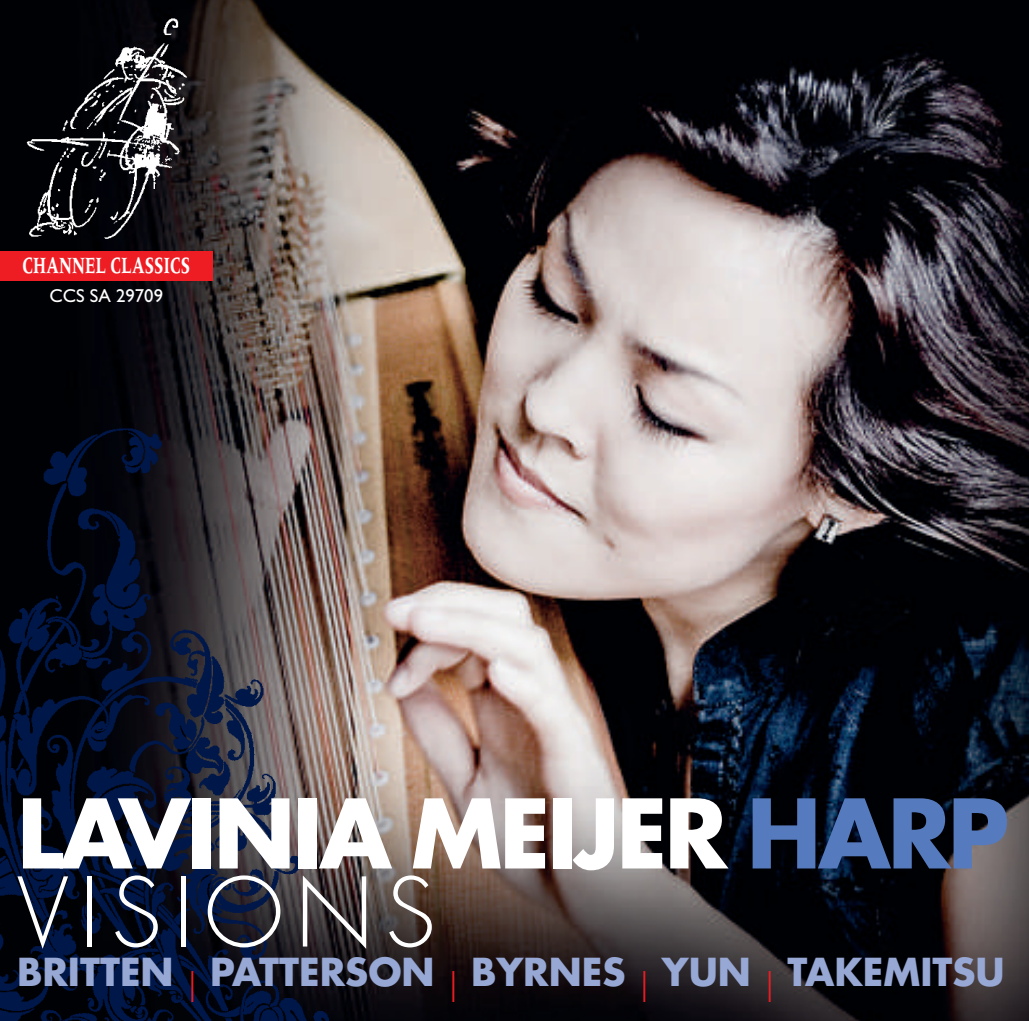
<style>
.page{position:relative;width:1029px;height:1021px;background:#fff}
.page>*{position:absolute;margin:0;border:0;box-sizing:border-box;transform-origin:0 0}
.t1{font:700 93px/78px "Futura";letter-spacing:-.035em;color:#fff}
.t2{font:700 37.5px "Futura";color:#97a8d5}
.t3{font:700 24px "Meridien";color:#fff;scale:.65 1}
.t4{font:18.6px "Gill Sans";color:#fff}
.s1{color:#557bbe}
.s2{font-weight:300}
.s3{font-weight:300;color:#ee1d23}
</style>
<div class="page">
<img style="left:0;top:0;width:1029px;height:1020px">
<p class="t3" style="left:22px;top:258px;width:260px">CHANNEL CLASSICS</p>
<p class="t4" style="left:50px;top:289px;width:115px">CCS SA 29709</p>
<h1 class="t1" style="left:17px;top:797px;width:994px">LAVINIA MEIJER <span class="s1">HARP<br></span><span class="s2">VISIONS</span></h1>
<p class="t2" style="left:17px;top:950px;width:989px">BRITTEN <span class="s3">|</span> PATTERSON <span class="s3">|</span> BYRNES <span class="s3">|</span> YUN <span class="s3">|</span> TAKEMITSU</p>
</div>
